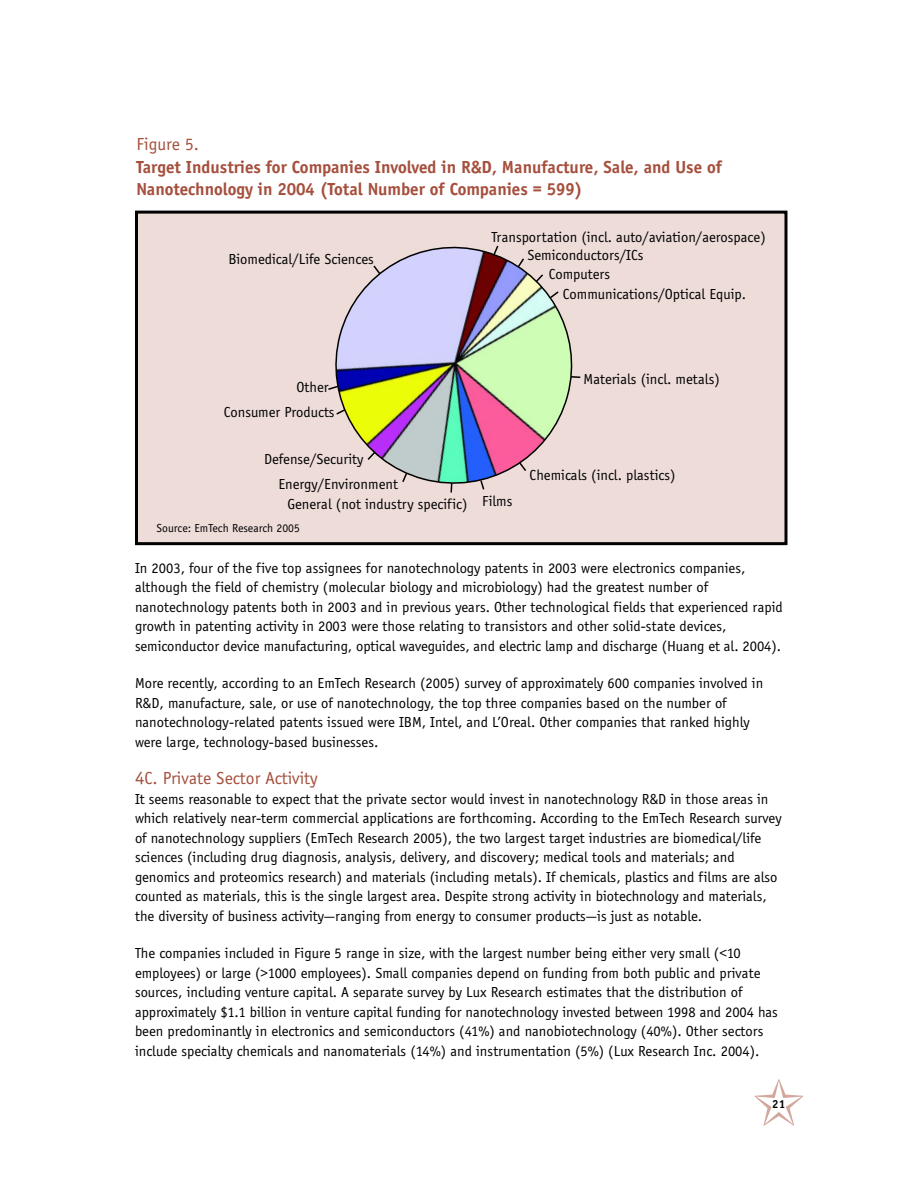
<style>
.page{position:relative;width:918px;height:1188px;background:#fff}
.page>*{position:absolute;margin:0;border:0;box-sizing:border-box;transform-origin:0 0}
.t1{font:700 18px/22.5px "Officina Sans";color:#a54f3d}
.t2{font:18px "Officina Sans";color:#a54f3d}
.t3{font:15px/19.5px "Officina Sans";color:#000}
.t4{font:12px "Officina Sans";color:#000}
.t5{font:700 12px "Officina Sans";color:#000}
.s1{font-size:19.5px}
</style>
<div class="page">
<div style="left:136px;top:212px;width:650px;height:332px;background:#eddcd8"></div>
<div style="left:135px;top:211px;width:652px;height:334px;border:3px solid #000"></div>
<svg style="left:335px;top:246px;width:238px;height:238px"></svg>
<svg style="left:372px;top:264px;width:10px;height:11px"></svg>
<svg style="left:328px;top:385px;width:11px;height:6px"></svg>
<svg style="left:335px;top:408px;width:12px;height:8px"></svg>
<svg style="left:366px;top:451px;width:11px;height:11px"></svg>
<svg style="left:401px;top:471px;width:8px;height:13px"></svg>
<svg style="left:450px;top:482px;width:3px;height:11px"></svg>
<svg style="left:479px;top:479px;width:7px;height:11px"></svg>
<svg style="left:518px;top:461px;width:10px;height:12px"></svg>
<svg style="left:492px;top:245px;width:8px;height:11px"></svg>
<svg style="left:516px;top:257px;width:10px;height:12px"></svg>
<svg style="left:534px;top:273px;width:11px;height:11px"></svg>
<svg style="left:549px;top:290px;width:11px;height:10px"></svg>
<svg style="left:569px;top:375px;width:12px;height:4px"></svg>
<p class="t2" style="left:136px;top:133px;width:64px">Figure 5.</p>
<p class="t1" style="left:136px;top:155px;width:587px">Target Industries for Companies Involved in R&amp;D, Manufacture, Sale, and Use of<br>Nanotechnology in 2004 (Total Number of Companies = 599)</p>
<p class="t3" style="left:228px;top:249px;width:147px">Biomedical/Life Sciences</p>
<p class="t3" style="left:527px;top:227px;width:240px;line-height:18px;text-indent:-36px">Transportation (incl. auto/aviation/aerospace)<br>Semiconductors/ICs</p>
<p class="t3" style="left:563px;top:264px;width:185px;text-indent:-14px">Computers<br>Communications/Optical Equip.</p>
<p class="t3" style="left:224px;top:374px;width:112px;line-height:25.5px;text-indent:73px">Other<br>Consumer Products</p>
<p class="t3" style="left:278px;top:446px;width:121px;line-height:25.5px;text-indent:-14px">Defense/Security<br>Energy/Environment</p>
<p class="t3" style="left:287px;top:494px;width:182px">General (not industry specific)</p>
<p class="t4" style="left:157px;top:521px;width:145px">Source: EmTech Research 2005</p>
<p class="t3" style="left:482px;top:491px;width:32px">Films</p>
<p class="t3" style="left:584px;top:369px;width:138px">Materials (incl. metals)</p>
<p class="t3" style="left:530px;top:465px;width:147px">Chemicals (incl. plastics)</p>
<p class="t3" style="left:135px;top:558px;width:649px">In 2003, four of the five top assignees for nanotechnology patents in 2003 were electronics companies, although the field of chemistry (molecular biology and microbiology) had the greatest number of nanotechnology patents both in 2003 and in previous years. Other technological fields that experienced rapid growth in patenting activity in 2003 were those relating to transistors and other solid-state devices, semiconductor device manufacturing, optical waveguides, and electric lamp and discharge (Huang et al. 2004).</p>
<p class="t3" style="left:135px;top:674px;width:630px">More recently, according to an EmTech Research (2005) survey of approximately 600 companies involved in R&amp;D, manufacture, sale, or use of nanotechnology, the top three companies based on the number of nanotechnology-related patents issued were IBM, Intel, and L’Oreal. Other companies that ranked highly were large, technology-based businesses.</p>
<p class="t2" style="left:135px;top:768px;width:184px"><span class="s1">4</span>C. Private Sector Activity</p>
<p class="t3" style="left:135px;top:789px;width:648px">It seems reasonable to expect that the private sector would invest in nanotechnology R&amp;D in those areas in which relatively near-term commercial applications are forthcoming. According to the EmTech Research survey of nanotechnology suppliers (EmTech Research 2005), the two largest target industries are biomedical/life sciences (including drug diagnosis, analysis, delivery, and discovery; medical tools and materials; and genomics and proteomics research) and materials (including metals). If chemicals, plastics and films are also counted as materials, this is the single largest area. Despite strong activity in biotechnology and materials, the diversity of business activity—ranging from energy to consumer products—is just as notable.</p>
<p class="t3" style="left:135px;top:944px;width:644px">The companies included in Figure 5 range in size, with the largest number being either very small (&lt;10 employees) or large (&gt;1000 employees). Small companies depend on funding from both public and private sources, including venture capital. A separate survey by Lux Research estimates that the distribution of approximately $1.1 billion in venture capital funding for nanotechnology invested between 1998 and 2004 has been predominantly in electronics and semiconductors (41%) and nanobiotechnology (40%). Other sectors include specialty chemicals and nanomaterials (14%) and instrumentation (5%) (Lux Research Inc. 2004).</p>
<p class="t5" style="left:772px;top:1097px;width:15px">21</p>
</div>
